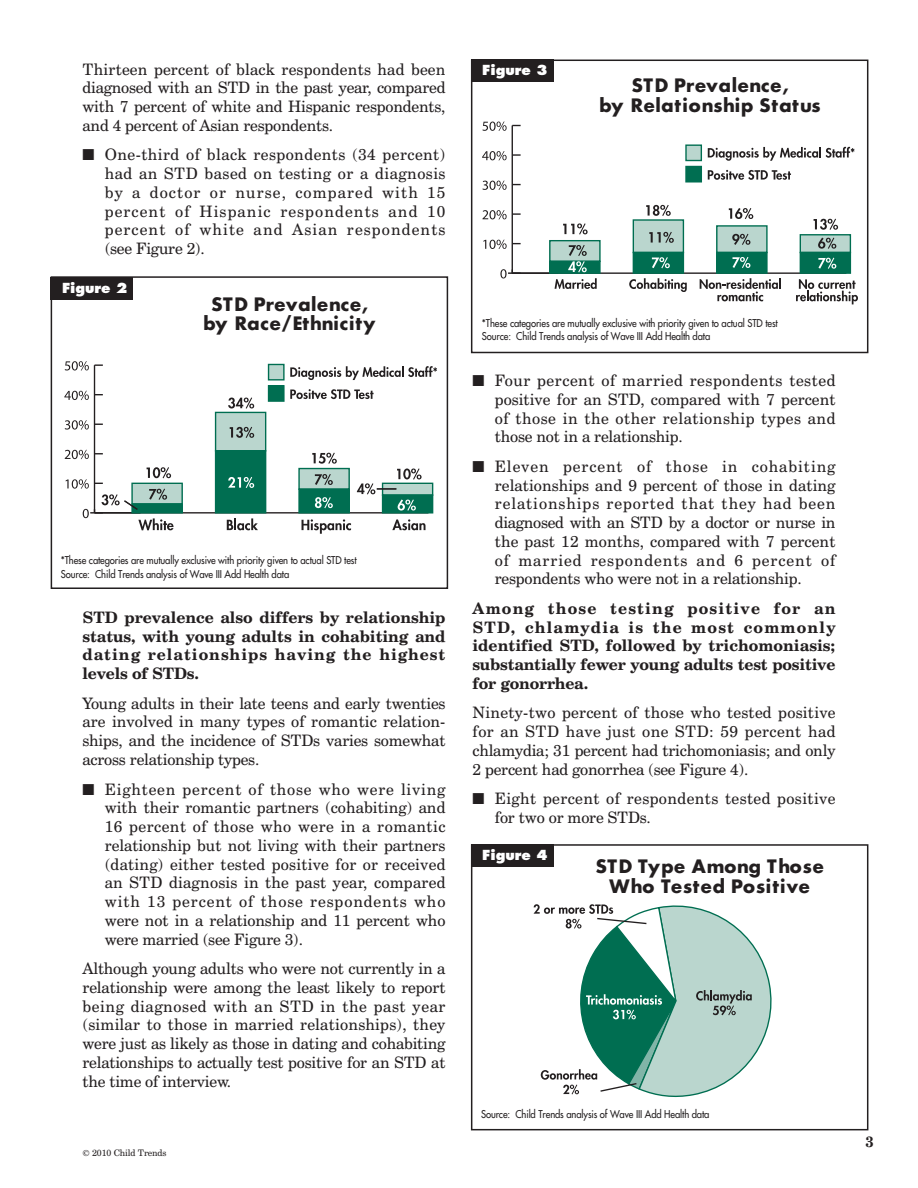
<style>
.page{position:relative;width:918px;height:1188px;background:#fff}
.page>*{position:absolute;margin:0;border:0;box-sizing:border-box;transform-origin:0 0}
.t1{font:700 18px/19.5px "Futura";letter-spacing:.035em;color:#231f20;text-align:center}
.t2{font:15.75px/18.8px "Century Schoolbook BT";letter-spacing:-.01em;color:#231f20;text-align:justify}
.t3{font:700 15.75px/18.8px "Century Schoolbook BT";letter-spacing:-.01em;color:#231f20;text-align:justify}
.t4{font:15.75px/18.8px "Century Schoolbook BT";letter-spacing:.025em;color:#231f20}
.t5{font:700 15px "Century Schoolbook BT";color:#231f20;scale:.93 1}
.t6{font:800 13.5px "Futura";color:#fff}
.t7{font:10.5px/13.5px "Futura";letter-spacing:-.01em;color:#231f20;scale:.9 1}
.t8{font:9px "Century Schoolbook BT";letter-spacing:-.01em;color:#231f20}
</style>
<div class="page">
<hr style="left:95px;top:512px;width:333px;height:2px;background:#231f20">
<svg style="left:65px;top:450px;width:24px;height:9px"></svg>
<svg style="left:65px;top:420px;width:24px;height:10px"></svg>
<svg style="left:64px;top:391px;width:25px;height:9px"></svg>
<svg style="left:65px;top:361px;width:24px;height:10px"></svg>
<hr style="left:94px;top:365px;width:1px;height:148px;background:#231f20">
<svg style="left:95px;top:364px;width:8px;height:2px"></svg>
<div style="left:132px;top:483px;width:50px;height:21px;background:#bad6ce"></div>
<div style="left:131px;top:483px;width:52px;height:22px;border:1px solid #006e51"></div>
<div style="left:216px;top:412px;width:50px;height:39px;background:#bad6ce"></div>
<div style="left:215px;top:412px;width:51px;height:40px;border:1px solid #006e51"></div>
<div style="left:299px;top:469px;width:50px;height:20px;background:#bad6ce"></div>
<div style="left:298px;top:468px;width:52px;height:22px;border:1px solid #006e51"></div>
<div style="left:383px;top:483px;width:50px;height:12px;background:#bad6ce"></div>
<div style="left:382px;top:483px;width:51px;height:13px;border:1px solid #006e51"></div>
<div style="left:132px;top:504px;width:50px;height:9px;background:#006e51"></div>
<div style="left:131px;top:503px;width:52px;height:11px;border:1px solid #006e51"></div>
<div style="left:216px;top:451px;width:50px;height:62px;background:#006e51"></div>
<div style="left:215px;top:450px;width:51px;height:64px;border:1px solid #006e51"></div>
<div style="left:299px;top:489px;width:50px;height:24px;background:#006e51"></div>
<div style="left:298px;top:489px;width:52px;height:25px;border:1px solid #006e51"></div>
<div style="left:383px;top:495px;width:50px;height:18px;background:#006e51"></div>
<div style="left:382px;top:494px;width:51px;height:20px;border:1px solid #006e51"></div>
<svg style="left:227px;top:512px;width:35px;height:18px"></svg>
<svg style="left:302px;top:519px;width:49px;height:15px"></svg>
<svg style="left:228px;top:397px;width:26px;height:12px"></svg>
<svg style="left:228px;top:477px;width:26px;height:11px"></svg>
<svg style="left:312px;top:453px;width:25px;height:11px"></svg>
<svg style="left:315px;top:497px;width:18px;height:11px"></svg>
<svg style="left:392px;top:519px;width:34px;height:11px"></svg>
<svg style="left:230px;top:427px;width:24px;height:11px"></svg>
<svg style="left:315px;top:474px;width:18px;height:11px"></svg>
<svg style="left:66px;top:467px;width:113px;height:63px"></svg>
<svg style="left:357px;top:468px;width:65px;height:45px"></svg>
<div style="left:269px;top:364px;width:15px;height:16px;background:#bad6ce"></div>
<div style="left:268px;top:364px;width:17px;height:17px;border:1px solid #006e51"></div>
<svg style="left:290px;top:366px;width:147px;height:14px"></svg>
<svg style="left:290px;top:389px;width:84px;height:10px"></svg>
<div style="left:269px;top:386px;width:15px;height:15px;background:#006e51"></div>
<div style="left:268px;top:385px;width:17px;height:17px;border:1px solid #006e51"></div>
<div style="left:51px;top:276px;width:397px;height:313px;border:2px solid #231f20"></div>
<div style="left:51px;top:277px;width:82px;height:23px;background:#231f20"></div>
<hr style="left:512px;top:272px;width:334px;height:2px;background:#231f20">
<hr style="left:512px;top:126px;width:1px;height:147px;background:#231f20">
<svg style="left:500px;top:269px;width:21px;height:10px"></svg>
<svg style="left:483px;top:240px;width:38px;height:9px"></svg>
<svg style="left:483px;top:210px;width:38px;height:9px"></svg>
<svg style="left:482px;top:181px;width:39px;height:9px"></svg>
<svg style="left:482px;top:151px;width:39px;height:9px"></svg>
<svg style="left:482px;top:122px;width:39px;height:9px"></svg>
<div style="left:550px;top:241px;width:50px;height:20px;background:#bad6ce"></div>
<div style="left:549px;top:240px;width:52px;height:22px;border:1px solid #006e51"></div>
<div style="left:633px;top:220px;width:50px;height:32px;background:#bad6ce"></div>
<div style="left:633px;top:219px;width:51px;height:34px;border:1px solid #006e51"></div>
<div style="left:717px;top:226px;width:50px;height:26px;background:#bad6ce"></div>
<div style="left:716px;top:225px;width:52px;height:28px;border:1px solid #006e51"></div>
<div style="left:800px;top:235px;width:50px;height:17px;background:#bad6ce"></div>
<div style="left:800px;top:234px;width:51px;height:19px;border:1px solid #006e51"></div>
<hr style="left:508px;top:273px;width:50px;height:1px;background:#231f20">
<div style="left:550px;top:261px;width:50px;height:12px;background:#006e51"></div>
<div style="left:549px;top:261px;width:52px;height:13px;border:1px solid #006e51"></div>
<div style="left:633px;top:252px;width:50px;height:21px;background:#006e51"></div>
<div style="left:717px;top:252px;width:50px;height:21px;background:#006e51"></div>
<div style="left:800px;top:252px;width:50px;height:21px;background:#006e51"></div>
<div style="left:800px;top:252px;width:51px;height:22px;border:1px solid #006e51"></div>
<svg style="left:818px;top:238px;width:18px;height:11px"></svg>
<svg style="left:649px;top:232px;width:25px;height:11px"></svg>
<svg style="left:732px;top:234px;width:18px;height:11px"></svg>
<svg style="left:818px;top:258px;width:18px;height:11px"></svg>
<svg style="left:553px;top:245px;width:44px;height:44px"></svg>
<svg style="left:629px;top:257px;width:58px;height:35px"></svg>
<svg style="left:700px;top:257px;width:81px;height:44px"></svg>
<svg style="left:796px;top:279px;width:62px;height:25px"></svg>
<div style="left:686px;top:145px;width:15px;height:16px;background:#bad6ce"></div>
<div style="left:685px;top:144px;width:17px;height:17px;border:1px solid #006e51"></div>
<svg style="left:708px;top:147px;width:147px;height:14px"></svg>
<svg style="left:708px;top:170px;width:83px;height:10px"></svg>
<div style="left:686px;top:166px;width:15px;height:16px;background:#006e51"></div>
<div style="left:685px;top:166px;width:17px;height:17px;border:1px solid #006e51"></div>
<svg style="left:563px;top:223px;width:25px;height:12px"></svg>
<svg style="left:646px;top:205px;width:25px;height:11px"></svg>
<svg style="left:729px;top:208px;width:24px;height:11px"></svg>
<svg style="left:814px;top:219px;width:24px;height:11px"></svg>
<div style="left:471px;top:60px;width:397px;height:293px;border:2px solid #231f20"></div>
<div style="left:471px;top:60px;width:82px;height:22px;background:#231f20"></div>
<svg style="left:534px;top:904px;width:238px;height:194px"></svg>
<div style="left:471px;top:844px;width:397px;height:286px;border:2px solid #231f20"></div>
<div style="left:471px;top:844px;width:82px;height:22px;background:#231f20"></div>
<p class="t2" style="left:82px;top:61px;width:365px">Thirteen percent of black respondents had been diagnosed with an STD in the past year, compared with 7 percent of white and Hispanic respondents, and 4 percent of Asian respondents.</p>
<p class="t2" style="left:105px;top:147px;width:342px;text-indent:-22px">■ One-third of black respondents (34 percent) had an STD based on testing or a diagnosis by a doctor or nurse, compared with 15 percent of Hispanic respondents and 10 percent of white and Asian respondents (see Figure 2).</p>
<p class="t6" style="left:62px;top:282px;width:67px">Figure 2</p>
<p class="t1" style="left:204px;top:296px;width:173px">STD Prevalence, by Race/Ethnicity</p>
<p class="t7" style="left:61px;top:554px;width:330px">*These categories are mutually exclusive with priority given to actual STD test<br>Source: Child Trends analysis of Wave III Add Health data</p>
<p class="t3" style="left:83px;top:609px;width:365px">STD prevalence also differs by relationship status, with young adults in cohabiting and dating relationships having the highest levels of STDs.</p>
<p class="t2" style="left:83px;top:695px;width:365px">Young adults in their late teens and early twenties are involved in many types of romantic relation&shy;ships, and the incidence of STDs varies somewhat across relationship types.</p>
<p class="t2" style="left:105px;top:781px;width:342px;text-indent:-22px">■ Eighteen percent of those who were living with their romantic partners (cohabiting) and 16 percent of those who were in a romantic relationship but not living with their partners (dating) either tested positive for or received an STD diagnosis in the past year, compared with 13 percent of those respondents who were not in a relationship and 11 percent who were married (see Figure 3).</p>
<p class="t2" style="left:82px;top:961px;width:365px">Although young adults who were not currently in a relationship were among the least likely to report being diagnosed with an STD in the past year (similar to those in married relationships), they were just as likely as those in dating and cohabiting relationships to actually test positive for an STD at the time of interview.</p>
<p class="t8" style="left:82px;top:1149px;width:86px">© 2010 Child Trends</p>
<p class="t6" style="left:482px;top:64px;width:67px">Figure 3</p>
<p class="t1" style="left:600px;top:77px;width:223px">STD Prevalence,<br>by Relationship Status</p>
<p class="t7" style="left:482px;top:317px;width:330px">*These categories are mutually exclusive with priority given to actual STD test<br>Source: Child Trends analysis of Wave III Add Health data</p>
<p class="t2" style="left:495px;top:373px;width:342px;text-indent:-22px">■ Four percent of married respondents tested positive for an STD, compared with 7 percent of those in the other relationship types and those not in a relationship.</p>
<p class="t2" style="left:495px;top:458px;width:342px;text-indent:-22px">■ Eleven percent of those in cohabiting relationships and 9 percent of those in dating relationships reported that they had been diagnosed with an STD by a doctor or nurse in the past 12 months, compared with 7 percent of married respondents and 6 percent of respondents who were not in a relationship.</p>
<p class="t3" style="left:473px;top:600px;width:365px">Among those testing positive for an STD, chlamydia is the most commonly identified STD, followed by trichomoniasis; substantially fewer young adults test positive for gonorrhea.</p>
<p class="t2" style="left:473px;top:705px;width:365px">Ninety-two percent of those who tested positive for an STD have just one STD: 59 percent had chlamydia; 31 percent had trichomoniasis; and only 2 percent had gonorrhea (see Figure 4).</p>
<p class="t4" style="left:495px;top:791px;width:342px;text-indent:-22px">■ Eight percent of respondents tested positive for two or more STDs.</p>
<p class="t6" style="left:482px;top:849px;width:67px">Figure 4</p>
<p class="t1" style="left:596px;top:858px;width:230px">STD Type Among Those<br>Who Tested Positive</p>
<p class="t7" style="left:481px;top:1109px;width:255px">Source: Child Trends analysis of Wave III Add Health data</p>
<p class="t5" style="left:866px;top:1136px;width:10px">3</p>
</div>
